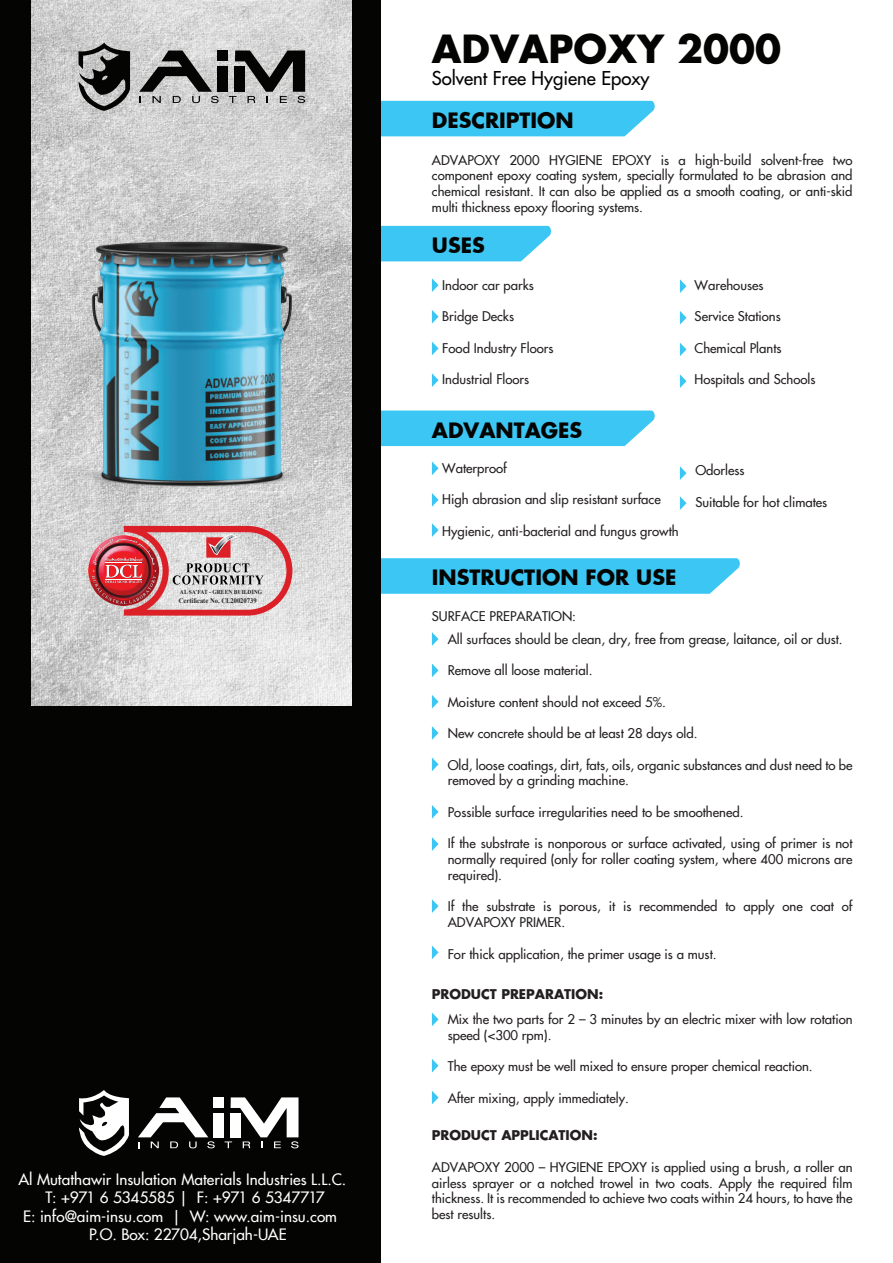
<style>
.page{position:relative;width:893px;height:1263px;background:#fff}
.page>*{position:absolute;margin:0;border:0;box-sizing:border-box;transform-origin:0 0}
.t1{font:700 37.95px "Futura";color:#040503}
.t2{font:700 20.7px "Futura";color:#040503}
.t3{font:500 18.6px "Futura Std";color:#040503}
.t4{font:500 15.3px "Futura";color:#fff}
.t5{font:500 13.2px/15.8px "Futura";color:#231f20;text-align:justify}
.t6{font:700 13.2px "Futura";color:#231f20}
.t7{font:700 7.05px "Times New Roman";color:#231f20;scale:.92 1}
.t8{font:700 6.15px "Times New Roman";color:#231f20;scale:.92 1}
</style>
<div class="page">
<svg style="left:381px;top:226px;width:171px;height:35px;background:#4acaf3"></svg>
<svg style="left:381px;top:558px;width:359px;height:36px;background:#44c8f3"></svg>
<div style="left:381px;top:101px;width:274px;height:35px;background:#3cc6f3"></div>
<svg style="left:381px;top:410px;width:274px;height:36px;background:#46c9f3"></svg>
<svg style="left:432px;top:278px;width:7px;height:14px"></svg>
<svg style="left:432px;top:310px;width:7px;height:14px"></svg>
<svg style="left:432px;top:342px;width:7px;height:13px"></svg>
<svg style="left:432px;top:373px;width:7px;height:14px"></svg>
<svg style="left:680px;top:279px;width:6px;height:14px"></svg>
<svg style="left:680px;top:311px;width:6px;height:14px"></svg>
<svg style="left:680px;top:343px;width:6px;height:13px"></svg>
<svg style="left:680px;top:374px;width:6px;height:14px"></svg>
<svg style="left:432px;top:461px;width:7px;height:14px"></svg>
<svg style="left:432px;top:493px;width:7px;height:14px"></svg>
<svg style="left:432px;top:523px;width:7px;height:14px"></svg>
<svg style="left:432px;top:632px;width:7px;height:14px"></svg>
<svg style="left:432px;top:663px;width:7px;height:14px"></svg>
<svg style="left:432px;top:695px;width:7px;height:13px"></svg>
<svg style="left:432px;top:726px;width:7px;height:14px"></svg>
<svg style="left:432px;top:757px;width:7px;height:14px"></svg>
<svg style="left:432px;top:805px;width:7px;height:14px"></svg>
<svg style="left:432px;top:837px;width:7px;height:14px"></svg>
<svg style="left:432px;top:899px;width:7px;height:14px"></svg>
<svg style="left:432px;top:945px;width:7px;height:14px"></svg>
<svg style="left:432px;top:1012px;width:7px;height:14px"></svg>
<svg style="left:432px;top:1059px;width:7px;height:13px"></svg>
<svg style="left:432px;top:1091px;width:7px;height:13px"></svg>
<svg style="left:680px;top:466px;width:6px;height:14px"></svg>
<svg style="left:680px;top:496px;width:6px;height:14px"></svg>
<div style="left:0;top:0;width:381px;height:1263px;background:#040503"></div>
<img style="left:32px;top:0;width:320px;height:706px">
<div style="left:214px;top:1097px;width:10px;height:11px;background:#fff"></div>
<div style="left:214px;top:1113px;width:10px;height:24px;background:#fff"></div>
<svg style="left:138px;top:1097px;width:77px;height:51px"></svg>
<svg style="left:225px;top:1097px;width:74px;height:51px"></svg>
<svg style="left:79px;top:1090px;width:50px;height:66px"></svg>
<div style="left:217px;top:51px;width:11px;height:10px;background:#040503"></div>
<div style="left:217px;top:67px;width:11px;height:25px;background:#040503"></div>
<svg style="left:139px;top:51px;width:80px;height:52px"></svg>
<svg style="left:229px;top:51px;width:76px;height:52px"></svg>
<svg style="left:78px;top:43px;width:52px;height:68px"></svg>
<img style="left:89px;top:536px;width:3px;height:69px">
<svg style="left:92px;top:526px;width:200px;height:90px;background:#d09296"></svg>
<img style="left:57px;top:228px;width:270px;height:271px">
<p class="t8" style="left:180px;top:588px;width:91px">AL SA’FAT - GREEN BUILDING</p>
<p class="t7" style="left:179px;top:595px;width:86px">Certificate No. CL20020739</p>
<p class="t4" style="left:18px;top:1170px;width:329px">Al Mutathawir Insulation Materials Industries L.L.C.</p>
<p class="t4" style="left:45px;top:1188px;width:281px">T: +971 6 5345585 | F: +971 6 5347717</p>
<p class="t4" style="left:23px;top:1206px;width:315px">E: info@aim-insu.com | W: www.aim-insu.com</p>
<p class="t4" style="left:89px;top:1225px;width:199px">P.O. Box: 22704,Sharjah-UAE</p>
<h1 class="t1" style="left:432px;top:23px;width:351px">ADVAPOXY 2000</h1>
<h3 class="t3" style="left:432px;top:67px;width:219px">Solvent Free Hygiene Epoxy</h3>
<h2 class="t2" style="left:432px;top:106px;width:143px">DESCRIPTION</h2>
<p class="t5" style="left:432px;top:152px;width:422px">ADVAPOXY 2000 HYGIENE EPOXY is a high-build solvent-free two component epoxy coating system, specially formulated to be abrasion and chemical resistant. It can also be applied as a smooth coating, or anti-skid multi thickness epoxy flooring systems.</p>
<h2 class="t2" style="left:432px;top:231px;width:54px">USES</h2>
<p class="t5" style="left:442px;top:277px;width:93px">Indoor car parks</p>
<p class="t5" style="left:442px;top:309px;width:73px">Bridge Decks</p>
<p class="t5" style="left:442px;top:340px;width:113px">Food Industry Floors</p>
<p class="t5" style="left:442px;top:372px;width:89px">Industrial Floors</p>
<h2 class="t2" style="left:432px;top:416px;width:152px">ADVANTAGES</h2>
<p class="t5" style="left:442px;top:460px;width:66px">Waterproof</p>
<p class="t5" style="left:442px;top:492px;width:220px">High abrasion and slip resistant surface</p>
<p class="t5" style="left:442px;top:523px;width:238px">Hygienic, anti-bacterial and fungus growth</p>
<h2 class="t2" style="left:432px;top:563px;width:246px">INSTRUCTION FOR USE</h2>
<p class="t5" style="left:432px;top:608px;width:146px">SURFACE PREPARATION:</p>
<p class="t5" style="left:695px;top:277px;width:70px">Warehouses</p>
<p class="t5" style="left:695px;top:309px;width:88px">Service Stations</p>
<p class="t5" style="left:695px;top:340px;width:88px">Chemical Plants</p>
<p class="t5" style="left:695px;top:372px;width:122px">Hospitals and Schools</p>
<p class="t5" style="left:695px;top:462px;width:51px">Odorless</p>
<p class="t5" style="left:695px;top:494px;width:133px">Suitable for hot climates</p>
<p class="t5" style="left:448px;top:631px;width:396px">All surfaces should be clean, dry, free from grease, laitance, oil or dust.</p>
<p class="t5" style="left:448px;top:662px;width:146px">Remove all loose material.</p>
<p class="t5" style="left:448px;top:694px;width:220px">Moisture content should not exceed 5%.</p>
<p class="t5" style="left:448px;top:725px;width:251px">New concrete should be at least 28 days old.</p>
<p class="t5" style="left:448px;top:757px;width:406px">Old, loose coatings, dirt, fats, oils, organic substances and dust need to be removed by a grinding machine.</p>
<p class="t5" style="left:448px;top:804px;width:297px">Possible surface irregularities need to be smoothened.</p>
<p class="t5" style="left:448px;top:836px;width:406px">If the substrate is nonporous or surface activated, using of primer is not normally required (only for roller coating system, where 400 microns are required).</p>
<p class="t5" style="left:448px;top:899px;width:406px">If the substrate is porous, it is recommended to apply one coat of<br>ADVAPOXY PRIMER.</p>
<p class="t5" style="left:448px;top:946px;width:270px">For thick application, the primer usage is a must.</p>
<p class="t6" style="left:432px;top:984px;width:173px">PRODUCT PREPARATION:</p>
<p class="t5" style="left:448px;top:1011px;width:406px">Mix the two parts for 2 – 3 minutes by an electric mixer with low rotation speed (&lt;300 rpm).</p>
<p class="t5" style="left:448px;top:1058px;width:366px">The epoxy must be well mixed to ensure proper chemical reaction.</p>
<p class="t5" style="left:448px;top:1090px;width:183px">After mixing, apply immediately.</p>
<p class="t6" style="left:432px;top:1126px;width:167px">PRODUCT APPLICATION:</p>
<p class="t5" style="left:432px;top:1159px;width:422px">ADVAPOXY 2000 – HYGIENE EPOXY is applied using a brush, a roller an airless sprayer or a notched trowel in two coats. Apply the required film thickness. It is recommended to achieve two coats within 24 hours, to have the best results.</p>
</div>
